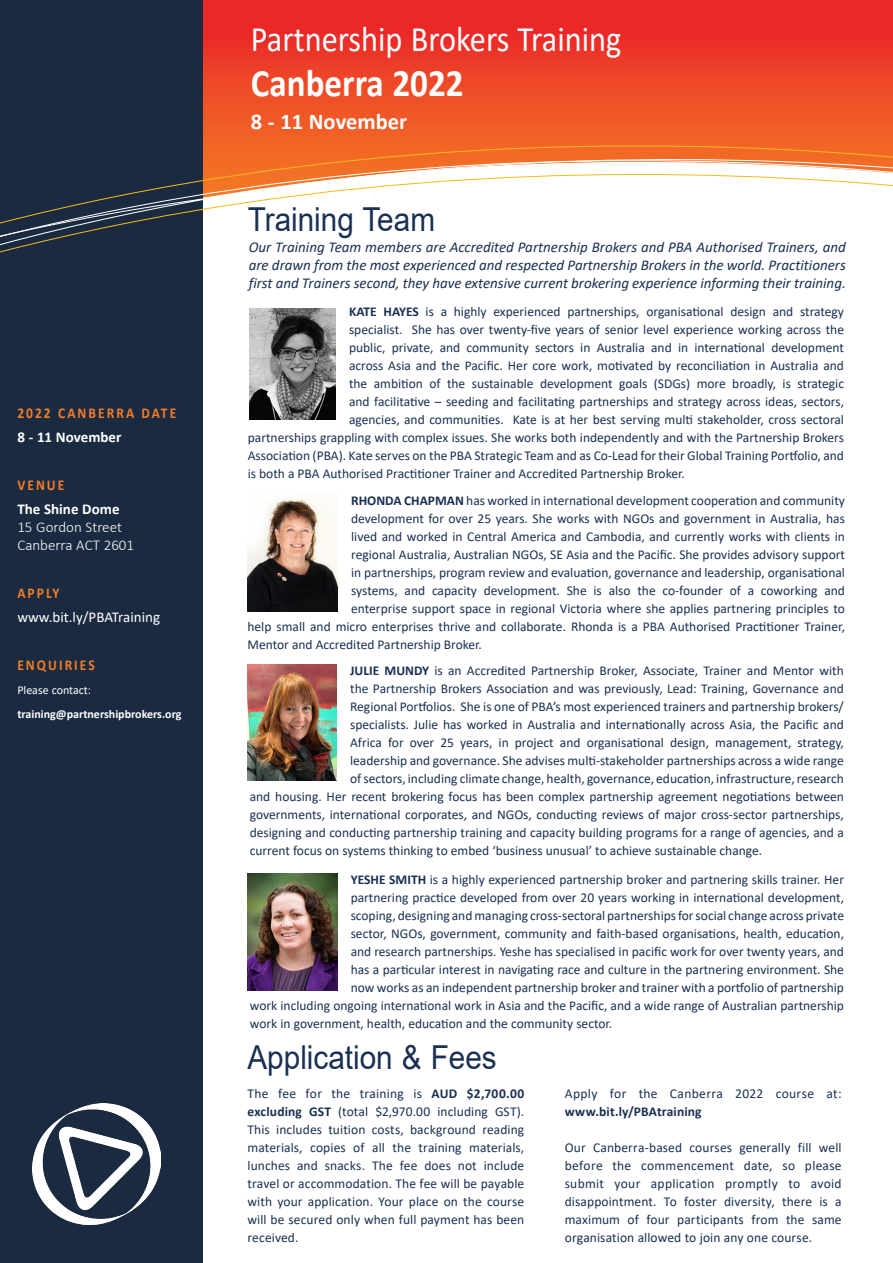
<style>
.page{position:relative;width:893px;height:1263px;background:#fff}
.page>*{position:absolute;margin:0;border:0;box-sizing:border-box;transform-origin:0 0}
.t1{font:700 39px "Calibri";color:#fff;scale:.9 1}
.t2{font:36px "Calibri";color:#fff;scale:.9 1}
.t3{font:33px "Arial";color:#1a3052;scale:.9 1}
.t4{font:700 22.5px "Calibri";color:#fff}
.t5{font:italic 15px/18px "Calibri";color:#1a3052;text-align:justify}
.t6{font:700 15px "Calibri";letter-spacing:.15em;color:#f47d25;scale:.9 1}
.t7{font:300 15px "Calibri";color:#fff}
.t8{font:700 15px "Calibri";color:#fff}
.t9{font:15px "Calibri";color:#fff}
.t10{font:13.5px/18px "Calibri";color:#1a3052;text-align:justify}
.t11{font:13.5px/18px "Calibri";letter-spacing:.025em;color:#1a3052}
.t12{font:700 12px "Calibri";color:#fff}
.t13{font:12px "Calibri";color:#fff}
.s1{font-weight:700}
</style>
<div class="page">
<svg style="left:203px;top:0;width:690px;height:145px;background:#ed4127"></svg>
<div style="left:0;top:0;width:203px;height:1263px;background:#1a2a41"></div>
<svg style="left:0;top:145px;width:893px;height:108px"></svg>
<img style="left:248px;top:499px;width:90px;height:112px">
<img style="left:247px;top:664px;width:90px;height:117px">
<img style="left:248px;top:874px;width:89px;height:116px">
<img style="left:249px;top:309px;width:86px;height:110px">
<img style="left:32px;top:1103px;width:129px;height:122px">
<p class="t6" style="left:17px;top:402px;width:178px">2022 CANBERRA DATE</p>
<p class="t8" style="left:17px;top:426px;width:106px">8 - 11 November</p>
<p class="t6" style="left:17px;top:474px;width:54px">VENUE</p>
<p class="t8" style="left:17px;top:498px;width:104px">The Shine Dome</p>
<p class="t7" style="left:17px;top:517px;width:106px">15 Gordon Street</p>
<p class="t7" style="left:17px;top:535px;width:118px">Canberra ACT 2601</p>
<p class="t6" style="left:17px;top:582px;width:48px">APPLY</p>
<p class="t9" style="left:17px;top:606px;width:144px">www.bit.ly/PBATraining</p>
<p class="t6" style="left:17px;top:654px;width:88px">ENQUIRIES</p>
<p class="t13" style="left:17px;top:681px;width:75px">Please contact:</p>
<p class="t12" style="left:17px;top:705px;width:166px">training@partnershipbrokers.org</p>
<p class="t2" style="left:251px;top:14px;width:413px">Partnership Brokers Training</p>
<p class="t1" style="left:251px;top:55px;width:238px">Canberra 2022</p>
<p class="t4" style="left:251px;top:105px;width:158px">8 - 11 November</p>
<p class="t3" style="left:248px;top:197px;width:210px">Training Team</p>
<p class="t5" style="left:249px;top:237px;width:599px">Our Training Team members are Accredited Partnership Brokers and PBA Authorised Trainers, and are drawn from the most experienced and respected Partnership Brokers in the world. Practitioners first and Trainers second, they have extensive current brokering experience informing their training.</p>
<p class="t10" style="left:349px;top:302px;width:497px"><span class="s1">KATE HAYES</span> is a highly experienced partnerships, organisational design and strategy</p>
<p class="t10" style="left:349px;top:320px;width:497px">specialist. She has over twenty-five years of senior level experience working across the</p>
<p class="t10" style="left:349px;top:338px;width:497px">public, private, and community sectors in Australia and in international development</p>
<p class="t10" style="left:349px;top:356px;width:496px">across Asia and the Pacific. Her core work, motivated by reconciliation in Australia and</p>
<p class="t10" style="left:349px;top:374px;width:496px">the ambition of the sustainable development goals (SDGs) more broadly, is strategic</p>
<p class="t10" style="left:349px;top:392px;width:497px">and facilitative – seeding and facilitating partnerships and strategy across ideas, sectors,</p>
<p class="t10" style="left:349px;top:410px;width:496px">agencies, and communities. Kate is at her best serving multi stakeholder, cross sectoral</p>
<p class="t10" style="left:248px;top:428px;width:598px">partnerships grappling with complex issues. She works both independently and with the Partnership Brokers</p>
<p class="t10" style="left:248px;top:446px;width:598px">Association (PBA). Kate serves on the PBA Strategic Team and as Co-Lead for their Global Training Portfolio, and</p>
<p class="t10" style="left:248px;top:464px;width:439px">is both a PBA Authorised Practitioner Trainer and Accredited Partnership Broker.</p>
<p class="t10" style="left:351px;top:491px;width:495px"><span class="s1">RHONDA CHAPMAN</span> has worked in international development cooperation and community</p>
<p class="t10" style="left:351px;top:509px;width:495px">development for over 25 years. She works with NGOs and government in Australia, has</p>
<p class="t10" style="left:351px;top:527px;width:495px">lived and worked in Central America and Cambodia, and currently works with clients in</p>
<p class="t10" style="left:351px;top:545px;width:495px">regional Australia, Australian NGOs, SE Asia and the Pacific. She provides advisory support</p>
<p class="t10" style="left:351px;top:563px;width:495px">in partnerships, program review and evaluation, governance and leadership, organisational</p>
<p class="t10" style="left:351px;top:581px;width:495px">systems, and capacity development. She is also the co-founder of a coworking and</p>
<p class="t10" style="left:351px;top:599px;width:495px">enterprise support space in regional Victoria where she applies partnering principles to</p>
<p class="t10" style="left:247px;top:617px;width:599px">help small and micro enterprises thrive and collaborate. Rhonda is a PBA Authorised Practitioner Trainer,</p>
<p class="t10" style="left:247px;top:635px;width:236px">Mentor and Accredited Partnership Broker.</p>
<p class="t10" style="left:350px;top:661px;width:495px"><span class="s1">JULIE MUNDY</span> is an Accredited Partnership Broker, Associate, Trainer and Mentor with</p>
<p class="t10" style="left:350px;top:679px;width:495px">the Partnership Brokers Association and was previously, Lead: Training, Governance and</p>
<p class="t10" style="left:350px;top:697px;width:495px">Regional Portfolios. She is one of PBA’s most experienced trainers and partnership brokers/</p>
<p class="t10" style="left:350px;top:715px;width:495px">specialists. Julie has worked in Australia and internationally across Asia, the Pacific and</p>
<p class="t10" style="left:350px;top:733px;width:495px">Africa for over 25 years, in project and organisational design, management, strategy,</p>
<p class="t10" style="left:350px;top:751px;width:495px">leadership and governance. She advises multi-stakeholder partnerships across a wide range</p>
<p class="t10" style="left:350px;top:769px;width:495px">of sectors, including climate change, health, governance, education, infrastructure, research</p>
<p class="t10" style="left:250px;top:787px;width:596px">and housing. Her recent brokering focus has been complex partnership agreement negotiations between</p>
<p class="t10" style="left:250px;top:805px;width:596px">governments, international corporates, and NGOs, conducting reviews of major cross-sector partnerships,</p>
<p class="t10" style="left:250px;top:823px;width:596px">designing and conducting partnership training and capacity building programs for a range of agencies, and a</p>
<p class="t10" style="left:250px;top:841px;width:514px">current focus on systems thinking to embed ‘business unusual’ to achieve sustainable change.</p>
<p class="t10" style="left:351px;top:870px;width:495px"><span class="s1">YESHE SMITH</span> is a highly experienced partnership broker and partnering skills trainer. Her</p>
<p class="t10" style="left:351px;top:888px;width:495px">partnering practice developed from over 20 years working in international development,</p>
<p class="t10" style="left:351px;top:906px;width:495px">scoping, designing and managing cross-sectoral partnerships for social change across private</p>
<p class="t10" style="left:351px;top:924px;width:495px">sector, NGOs, government, community and faith-based organisations, health, education,</p>
<p class="t10" style="left:351px;top:942px;width:495px">and research partnerships. Yeshe has specialised in pacific work for over twenty years, and</p>
<p class="t10" style="left:351px;top:960px;width:495px">has a particular interest in navigating race and culture in the partnering environment. She</p>
<p class="t10" style="left:351px;top:978px;width:495px">now works as an independent partnership broker and trainer with a portfolio of partnership</p>
<p class="t10" style="left:250px;top:996px;width:596px">work including ongoing international work in Asia and the Pacific, and a wide range of Australian partnership</p>
<p class="t10" style="left:250px;top:1014px;width:364px">work in government, health, education and the community sector.</p>
<p class="t3" style="left:247px;top:1035px;width:278px">Application &amp; Fees</p>
<p class="t10" style="left:247px;top:1084px;width:278px">The fee for the training is <span class="s1">AUD $2,700.00 excluding GST</span> (total $2,970.00 including GST).<br>This includes tuition costs, background reading materials, copies of all the training materials, lunches and snacks. The fee does not include travel or accommodation. The fee will be payable with your application. Your place on the course will be secured only when full payment has been received.</p>
<p class="t11" style="left:565px;top:1084px;width:278px">Apply for the Canberra 2022 course at: <span class="s1">www.bit.ly/PBAtraining</span></p>
<p class="t10" style="left:565px;top:1138px;width:278px">Our Canberra-based courses generally fill well before the commencement date, so please submit your application promptly to avoid disappointment. To foster diversity, there is a maximum of four participants from the same organisation allowed to join any one course.</p>
</div>
